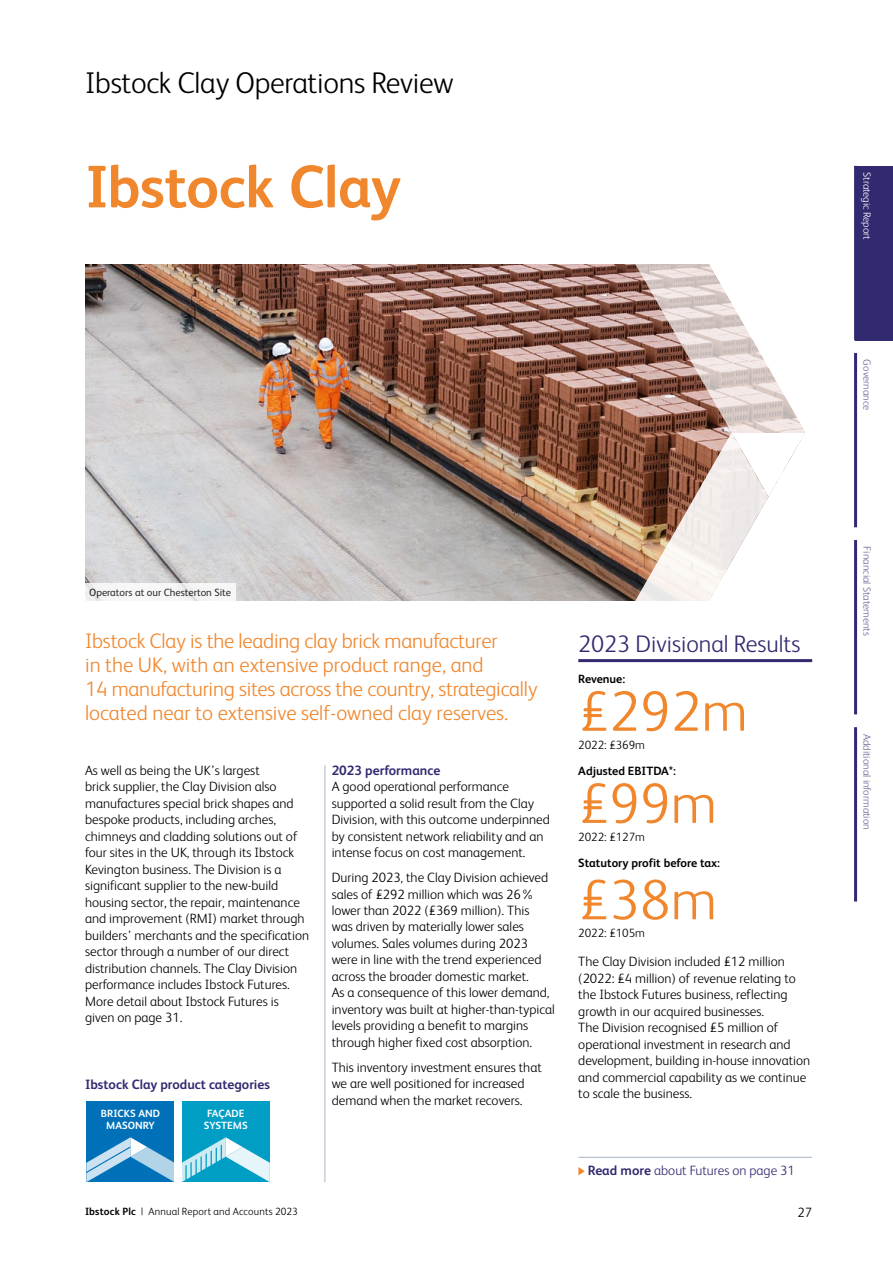
<style>
.page{position:relative;width:893px;height:1263px;background:#fff}
.page>*{position:absolute;margin:0;border:0;box-sizing:border-box;transform-origin:0 0}
.t1{font:700 60px "FS Albert";letter-spacing:-.01em;color:#f1872d}
.t2{font:300 57px "FS Albert";color:#f1872d}
.t3{font:300 30px "FS Albert";letter-spacing:-.01em;color:#000}
.t4{font:300 24px "FS Albert";color:#312a70}
.t5{font:300 21px/24px "FS Albert";letter-spacing:-.01em;color:#f1872d}
.t6{font:300 13.5px/16.5px "FS Albert";color:#000}
.t7{font:700 13.5px "FS Albert";color:#312a70}
.t8{font:300 13.5px "FS Albert";color:#312a70}
.t9{font:700 12px "FS Albert";color:#000}
.t10{font:300 12px "FS Albert";color:#000}
.t11{font:300 10.5px "FS Albert";color:#736399}
.t12{font:300 10.5px "FS Albert";letter-spacing:.02em;color:#000}
.t13{font:700 10.5px/12px "FS Albert";color:#fff;text-align:center}
.t14{font:10.5px "FS Albert";color:#000}
.t15{font:300 10.5px "FS Albert";color:#fff}
.s1{font-weight:700}
</style>
<div class="page">
<img style="left:85px;top:264px;width:550px;height:336px">
<svg style="left:635px;top:264px;width:170px;height:337px"></svg>
<hr style="left:325px;top:765px;width:1px;height:417px;background:#a7b6c6">
<hr style="left:578px;top:1157px;width:234px;height:1px;background:#a7b6c6">
<svg style="left:578px;top:1167px;width:7px;height:8px"></svg>
<hr style="left:578px;top:659px;width:234px;height:3px;background:#312a70">
<div style="left:85px;top:583px;width:151px;height:17px;background:#f6f6f7"></div>
<div style="left:86px;top:1101px;width:88px;height:81px;background:#0071b9"></div>
<svg style="left:86px;top:1137px;width:88px;height:45px"></svg>
<div style="left:182px;top:1101px;width:88px;height:81px;background:#009dc5"></div>
<svg style="left:182px;top:1137px;width:88px;height:45px"></svg>
<hr style="left:854px;top:727px;width:3px;height:174px;background:#312a70">
<hr style="left:854px;top:353px;width:3px;height:174px;background:#312a70">
<hr style="left:854px;top:540px;width:3px;height:174px;background:#312a70">
<div style="left:855px;top:166px;width:38px;height:174px;background:#312a70"></div>
<hr style="left:854px;top:166px;width:3px;height:174px;background:#312a70">
<h3 class="t3" style="left:85px;top:63px;width:370px">Ibstock Clay Operations Review</h3>
<h1 class="t1" style="left:85px;top:146px;width:318px">Ibstock Clay</h1>
<p class="t15" style="left:874px;top:172px;width:69px;rotate:90deg">Strategic Report</p>
<p class="t11" style="left:874px;top:359px;width:52px;rotate:90deg">Governance</p>
<p class="t14" style="left:89px;top:585px;width:143px">Operators at our Chesterton Site</p>
<h3 class="t5" style="left:85px;top:628px;width:454px">Ibstock Clay is the leading clay brick manufacturer<br>in the UK, with an extensive product range, and<br>14 manufacturing sites across the country, strategically located near to extensive self-owned clay reserves.</h3>
<p class="t6" style="left:85px;top:761px;width:226px">As well as being the UK’s largest<br>brick supplier, the Clay Division also manufactures special brick shapes and bespoke products, including arches, chimneys and cladding solutions out of four sites in the UK, through its Ibstock Kevington business. The Division is a significant supplier to the new-build housing sector, the repair, maintenance and improvement (RMI) market through builders’ merchants and the specification sector through a number of our direct distribution channels. The Clay Division performance includes Ibstock Futures.<br>More detail about Ibstock Futures is given on page 31.</p>
<p class="t7" style="left:332px;top:761px;width:110px">2023 performance</p>
<p class="t6" style="left:332px;top:778px;width:220px">A good operational performance supported a solid result from the Clay Division, with this outcome underpinned by consistent network reliability and an intense focus on cost management.</p>
<p class="t6" style="left:332px;top:868px;width:225px">During 2023, the Clay Division achieved sales of £292 million which was 26% lower than 2022 (£369 million). This<br>was driven by materially lower sales volumes. Sales volumes during 2023 were in line with the trend experienced across the broader domestic market.<br>As a consequence of this lower demand, inventory was built at higher-than-typical levels providing a benefit to margins through higher fixed cost absorption.</p>
<p class="t6" style="left:332px;top:1058px;width:212px">This inventory investment ensures that we are well positioned for increased demand when the market recovers.</p>
<p class="t7" style="left:85px;top:1075px;width:186px">Ibstock Clay product categories</p>
<p class="t13" style="left:101px;top:1107px;width:61px">BRICKS AND<br>MASONRY</p>
<p class="t13" style="left:204px;top:1107px;width:45px">FAÇADE<br>SYSTEMS</p>
<h3 class="t4" style="left:578px;top:628px;width:224px">2023 Divisional Results</h3>
<p class="t9" style="left:578px;top:670px;width:48px">Revenue:</p>
<h2 class="t2" style="left:578px;top:674px;width:171px">£292m</h2>
<p class="t10" style="left:578px;top:736px;width:68px">2022: £369m</p>
<p class="t9" style="left:578px;top:762px;width:99px">Adjusted EBITDA*:</p>
<h2 class="t2" style="left:578px;top:766px;width:140px">£99m</h2>
<p class="t10" style="left:578px;top:829px;width:68px">2022: £127m</p>
<p class="t9" style="left:578px;top:855px;width:143px">Statutory profit before tax:</p>
<h2 class="t2" style="left:578px;top:862px;width:140px">£38m</h2>
<p class="t10" style="left:578px;top:925px;width:68px">2022: £105m</p>
<p class="t6" style="left:578px;top:952px;width:233px">The Clay Division included £12 million (2022: £4 million) of revenue relating to the Ibstock Futures business, reflecting growth in our acquired businesses.<br>The Division recognised £5 million of operational investment in research and development, building in-house innovation and commercial capability as we continue to scale the business.</p>
<p class="t8" style="left:588px;top:1162px;width:209px"><span class="s1">Read more</span> about Futures on page 31</p>
<p class="t12" style="left:85px;top:1204px;width:214px"><span class="s1">Ibstock Plc</span> | Annual Report and Accounts 2023</p>
<p class="t6" style="left:798px;top:1203px;width:16px">27</p>
<p class="t11" style="left:874px;top:546px;width:91px;rotate:90deg">Financial Statements</p>
<p class="t11" style="left:874px;top:733px;width:98px;rotate:90deg">Additional information</p>
</div>
